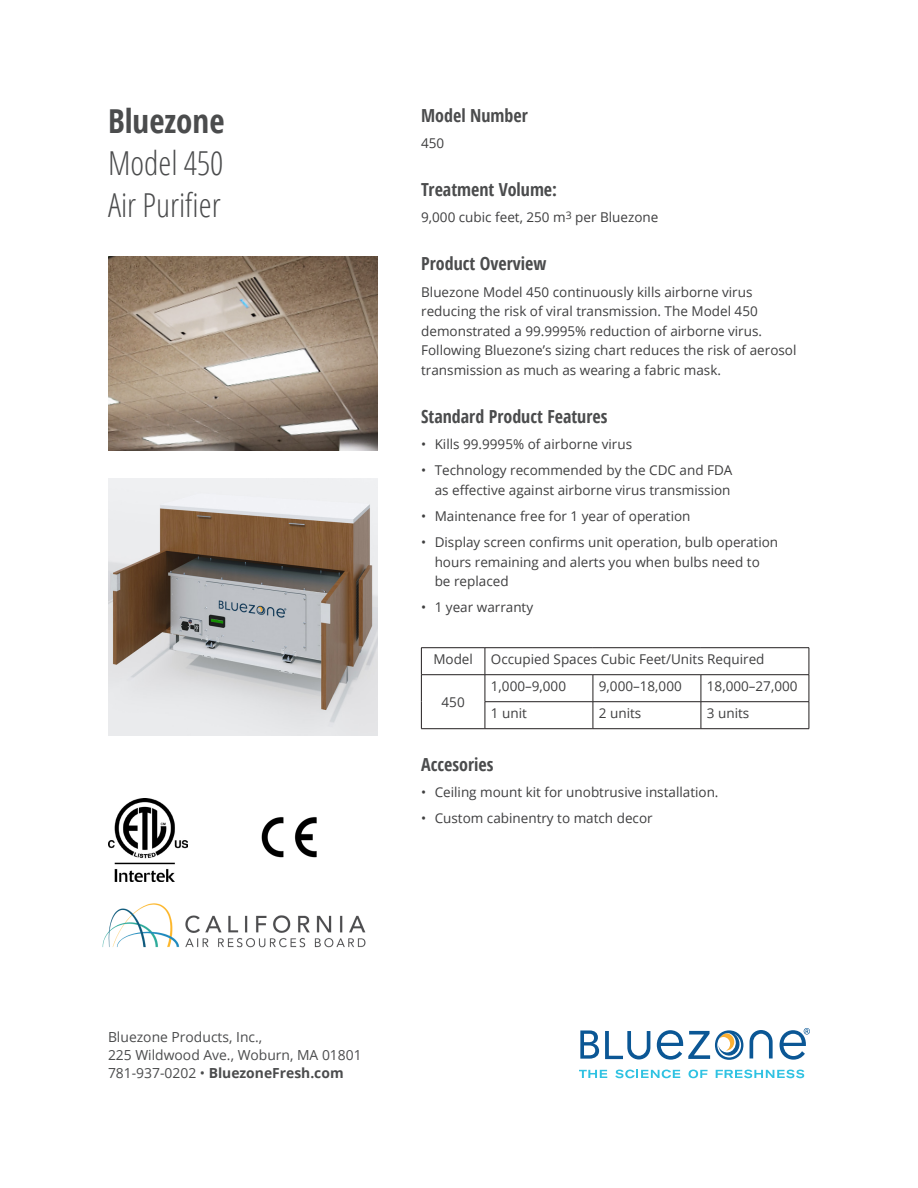
<style>
.page{position:relative;width:918px;height:1188px;background:#fff}
.page>*{position:absolute;margin:0;border:0;box-sizing:border-box;transform-origin:0 0}
.t1{font:300 condensed 33px/42px "Open Sans";color:#4b4c4d}
.H2Bold{font:700 33px "Open Sans Condensed";color:#4b4c4d}
.t2{font:700 18px "Open Sans Condensed";color:#4b4c4d}
.Regular_FRESH_footer{font:13.8px/18px "Open Sans";color:#4b4c4d}
.Table_text{font:13.5px/19.5px "Open Sans";color:#3e3e3f}
.s1{font-weight:700}
</style>
<div class="page">
<hr style="left:421px;top:647px;width:64px;height:1px;background:#231f20">
<hr style="left:485px;top:647px;width:108px;height:1px;background:#231f20">
<hr style="left:593px;top:647px;width:108px;height:1px;background:#231f20">
<hr style="left:701px;top:647px;width:108px;height:1px;background:#231f20">
<hr style="left:421px;top:674px;width:64px;height:1px;background:#231f20">
<svg style="left:421px;top:648px;width:1px;height:80px"></svg>
<hr style="left:421px;top:728px;width:64px;height:1px;background:#231f20">
<hr style="left:485px;top:674px;width:108px;height:1px;background:#231f20">
<hr style="left:593px;top:674px;width:108px;height:1px;background:#231f20">
<hr style="left:701px;top:674px;width:108px;height:1px;background:#231f20">
<hr style="left:485px;top:701px;width:108px;height:1px;background:#231f20">
<svg style="left:485px;top:648px;width:1px;height:80px"></svg>
<hr style="left:593px;top:701px;width:108px;height:1px;background:#231f20">
<svg style="left:593px;top:675px;width:1px;height:53px"></svg>
<hr style="left:701px;top:701px;width:108px;height:1px;background:#231f20">
<svg style="left:701px;top:675px;width:1px;height:53px"></svg>
<svg style="left:809px;top:648px;width:1px;height:81px"></svg>
<hr style="left:485px;top:728px;width:108px;height:1px;background:#231f20">
<hr style="left:593px;top:728px;width:108px;height:1px;background:#231f20">
<hr style="left:701px;top:728px;width:108px;height:1px;background:#231f20">
<img style="left:102px;top:903px;width:264px;height:45px">
<img style="left:108px;top:798px;width:80px;height:84px">
<img style="left:261px;top:817px;width:56px;height:41px">
<img style="left:108px;top:478px;width:270px;height:257px">
<img style="left:108px;top:256px;width:270px;height:194px">
<svg style="left:579px;top:1070px;width:28px;height:8px"></svg>
<svg style="left:615px;top:1070px;width:65px;height:8px"></svg>
<svg style="left:689px;top:1069px;width:19px;height:9px"></svg>
<svg style="left:716px;top:1070px;width:88px;height:8px"></svg>
<svg style="left:580px;top:1030px;width:19px;height:29px"></svg>
<svg style="left:750px;top:1030px;width:23px;height:28px"></svg>
<svg style="left:605px;top:1031px;width:45px;height:28px"></svg>
<svg style="left:657px;top:1030px;width:86px;height:30px"></svg>
<svg style="left:780px;top:1028px;width:30px;height:32px"></svg>
<p class="H2Bold" style="left:108px;top:98px;width:118px">Bluezone</p>
<h2 class="t1" style="left:108px;top:141px;width:117px">Model 450<br>Air Purifier</h2>
<h3 class="t2" style="left:421px;top:103px;width:108px">Model Number</h3>
<p class="Table_text" style="left:421px;top:133px;width:25px">450</p>
<h3 class="t2" style="left:421px;top:177px;width:137px">Treatment Volume:</h3>
<p class="Table_text" style="left:421px;top:207px;width:239px">9,000 cubic feet, 250 m<sup>3</sup> per Bluezone</p>
<h3 class="t2" style="left:421px;top:251px;width:127px">Product Overview</h3>
<p class="Table_text" style="left:421px;top:282px;width:377px">Bluezone Model 450 continuously kills airborne virus reducing the risk of viral transmission. The Model 450 demonstrated a 99.9995% reduction of airborne virus.<br>Following Bluezone’s sizing chart reduces the risk of aerosol transmission as much as wearing a fabric mask.</p>
<h3 class="t2" style="left:421px;top:403px;width:188px">Standard Product Features</h3>
<p class="Table_text" style="left:421px;top:434px;width:212px">• Kills 99.9995% of airborne virus</p>
<p class="Table_text" style="left:421px;top:460px;width:313px;text-align:right">• Technology recommended by the CDC and FDA as effective against airborne virus transmission</p>
<p class="Table_text" style="left:421px;top:506px;width:271px">• Maintenance free for 1 year of operation</p>
<p class="Table_text" style="left:435px;top:532px;width:345px;text-indent:-14px">• Display screen confirms unit operation, bulb operation hours remaining and alerts you when bulbs need to be replaced</p>
<p class="Table_text" style="left:421px;top:597px;width:114px">• 1 year warranty</p>
<p class="Table_text" style="left:433px;top:649px;width:41px">Model</p>
<p class="Table_text" style="left:491px;top:649px;width:275px">Occupied Spaces Cubic Feet/Units Required</p>
<p class="Table_text" style="left:442px;top:692px;width:25px">450</p>
<p class="Table_text" style="left:491px;top:676px;width:77px">1,000–9,000</p>
<p class="Table_text" style="left:599px;top:676px;width:84px">9,000–18,000</p>
<p class="Table_text" style="left:707px;top:676px;width:92px">18,000–27,000</p>
<p class="Table_text" style="left:491px;top:703px;width:37px">1 unit</p>
<p class="Table_text" style="left:599px;top:703px;width:44px">2 units</p>
<p class="Table_text" style="left:707px;top:703px;width:44px">3 units</p>
<h3 class="t2" style="left:421px;top:752px;width:74px">Accesories</h3>
<p class="Table_text" style="left:421px;top:782px;width:299px">• Ceiling mount kit for unobtrusive installation.</p>
<p class="Table_text" style="left:421px;top:808px;width:233px">• Custom cabinentry to match decor</p>
<p class="Regular_FRESH_footer" style="left:108px;top:1028px;width:255px">Bluezone Products, Inc.,<br>225 Wildwood Ave., Woburn, MA 01801<br>781-937-0202 • <span class="s1">BluezoneFresh.com</span></p>
</div>
